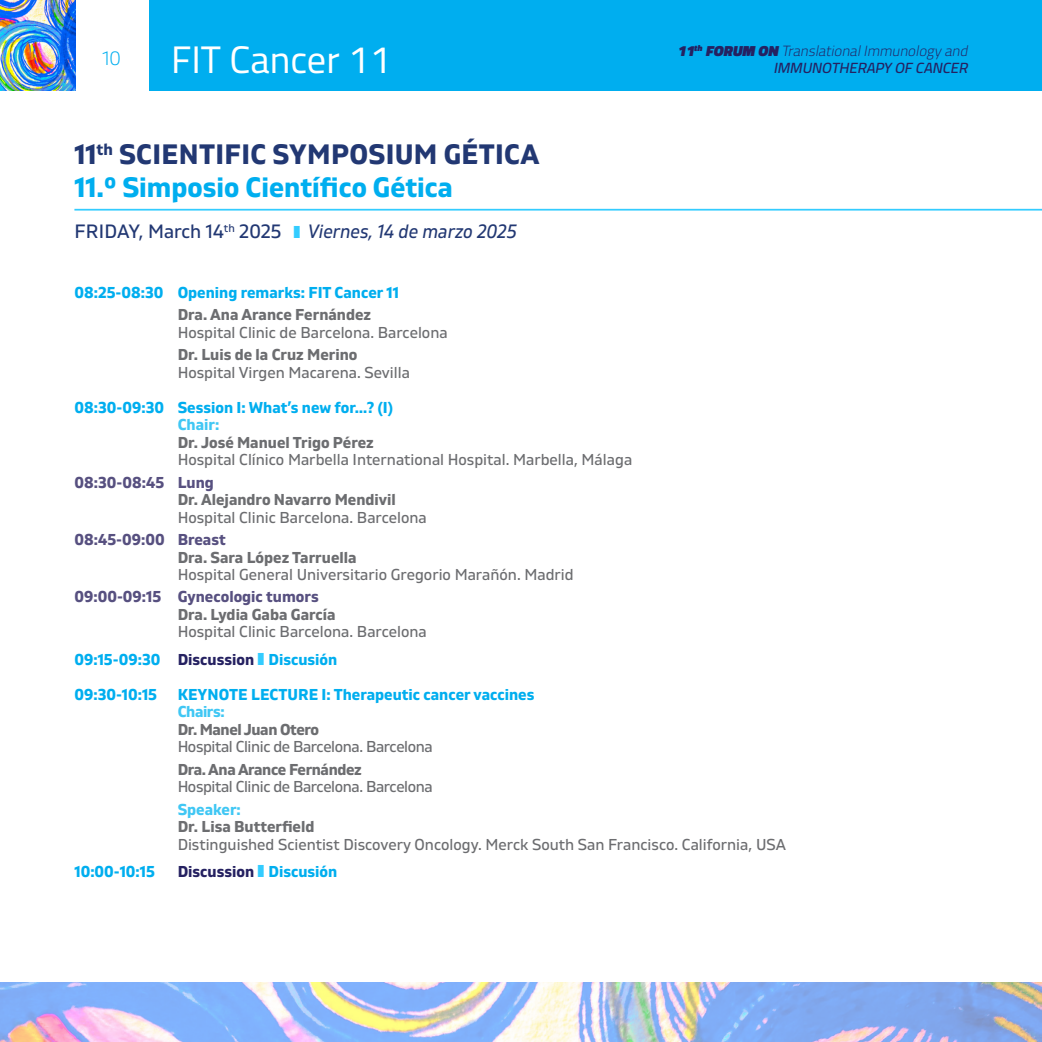
<style>
.page{position:relative;width:1042px;height:1042px;background:#fff}
.page>*{position:absolute;margin:0;border:0;box-sizing:border-box;transform-origin:0 0}
.t1{font:38.32px "Cairo";color:#fff}
.t2{font:700 28px "Gilam";letter-spacing:.01em;color:#223873}
.t3{font:700 28px "Gilam";color:#00aeef}
.t4{font:italic 19.25px "Gilam";color:#223873;scale:.95 1}
.t5{font:300 19.25px "Gilam";color:#00aeef}
.t6{font:15.75px "Gilam";color:#6c6d70}
.t7{font:700 15.75px "Gilam";color:#00aeef}
.t8{font:700 15.75px "Gilam";color:#6c6d70}
.t9{font:15.75px "Gilam";letter-spacing:-.025em;color:#6c6d70}
.t10{font:700 15.75px "Gilam";color:#575080}
.t11{font:700 15.75px "Gilam";letter-spacing:-.025em;color:#6c6d70}
.t12{font:700 15.75px "Gilam";color:#40c7f4}
.t13{font:700 15.75px "Gilam";color:#252161}
.t14{font:italic 14.7px/17.7px "Cairo";color:#252161;text-align:right}
.s1{font-weight:300}
.s2{font-style:normal}
.s3{color:#3cf}
.s4{color:#252161}
.s5{color:#00aeef}
</style>
<div class="page">
<img style="left:0;top:982px;width:1042px;height:60px">
<div style="left:0;top:0;width:1042px;height:90px;background:#00aeef"></div>
<div style="left:74px;top:0;width:75px;height:90px;background:#fff"></div>
<img style="left:0;top:0;width:75px;height:90px">
<hr style="left:74px;top:209px;width:968px;height:2px;background:#3cf">
<p class="t5" style="left:102px;top:44px;width:20px">10</p>
<h1 class="t1" style="left:171px;top:32px;width:221px">FIT Cancer 11</h1>
<p class="t14" style="left:677px;top:42px;width:295px">11<sup>th</sup> FORUM ON <span class="s1">TranslationalImmunologyand<br></span>IMMUNOTHERAPY OF CANCER</p>
<p class="t2" style="left:74px;top:133px;width:466px">11<sup>th</sup> SCIENTIFIC SYMPOSIUM GÉTICA</p>
<p class="t3" style="left:74px;top:166px;width:380px">11.º Simposio Científico Gética</p>
<p class="t4" style="left:75px;top:217px;width:467px"><span class="s2">FRIDAY, March 14</span><sup>th</sup> <span class="s2">2025</span> <span class="s3">❚</span> Viernes, 14 de marzo 2025</p>
<p class="t7" style="left:74px;top:280px;width:326px">08:25-08:30 Opening remarks: FIT Cancer 11</p>
<p class="t8" style="left:178px;top:303px;width:195px">Dra. Ana Arance Fernández</p>
<p class="t6" style="left:178px;top:320px;width:272px">Hospital Clinic de Barcelona. Barcelona</p>
<p class="t8" style="left:178px;top:343px;width:181px">Dr. Luis de la Cruz Merino</p>
<p class="t6" style="left:178px;top:360px;width:234px">Hospital Virgen Macarena. Sevilla</p>
<p class="t7" style="left:74px;top:395px;width:320px">08:30-09:30 Session I: What’s new for…? (I)</p>
<p class="t12" style="left:178px;top:413px;width:43px">Chair:</p>
<p class="t8" style="left:178px;top:430px;width:198px">Dr. José Manuel Trigo Pérez</p>
<p class="t6" style="left:178px;top:448px;width:456px">Hospital Clínico Marbella International Hospital. Marbella, Málaga</p>
<p class="t10" style="left:74px;top:470px;width:141px">08:30-08:45 Lung</p>
<p class="t8" style="left:178px;top:488px;width:220px">Dr. Alejandro Navarro Mendivil</p>
<p class="t6" style="left:178px;top:505px;width:251px">Hospital Clinic Barcelona. Barcelona</p>
<p class="t10" style="left:74px;top:528px;width:153px">08:45-09:00 Breast</p>
<p class="t8" style="left:178px;top:545px;width:180px">Dra. Sara López Tarruella</p>
<p class="t6" style="left:178px;top:563px;width:397px">Hospital General Universitario Gregorio Marañón. Madrid</p>
<p class="t10" style="left:74px;top:585px;width:246px">09:00-09:15 Gynecologic tumors</p>
<p class="t8" style="left:178px;top:603px;width:159px">Dra. Lydia Gaba García</p>
<p class="t6" style="left:178px;top:620px;width:251px">Hospital Clinic Barcelona. Barcelona</p>
<p class="t7" style="left:74px;top:648px;width:264px">09:15-09:30 <span class="s4">Discussion</span> <span class="s3">❚</span> Discusión</p>
<p class="t7" style="left:74px;top:683px;width:84px">09:30-10:15</p>
<p class="t7" style="left:178px;top:683px;width:358px">KEYNOTE LECTURE I: Therapeutic cancer vaccines</p>
<p class="t12" style="left:178px;top:700px;width:48px">Chairs:</p>
<p class="t11" style="left:178px;top:718px;width:143px">Dr. Manel Juan Otero</p>
<p class="t9" style="left:178px;top:735px;width:257px">Hospital Clinic de Barcelona. Barcelona</p>
<p class="t11" style="left:178px;top:758px;width:186px">Dra. Ana Arance Fernández</p>
<p class="t9" style="left:178px;top:775px;width:257px">Hospital Clinic de Barcelona. Barcelona</p>
<p class="t12" style="left:178px;top:798px;width:65px">Speaker:</p>
<p class="t8" style="left:178px;top:815px;width:138px">Dr. Lisa Butterfield</p>
<p class="t6" style="left:178px;top:832px;width:610px">Distinguished Scientist Discovery Oncology. Merck South San Francisco. California, USA</p>
<p class="t7" style="left:74px;top:860px;width:82px">10:00-10:15</p>
<p class="t13" style="left:178px;top:860px;width:161px">Discussion <span class="s3">❚</span> <span class="s5">Discusión</span></p>
</div>
